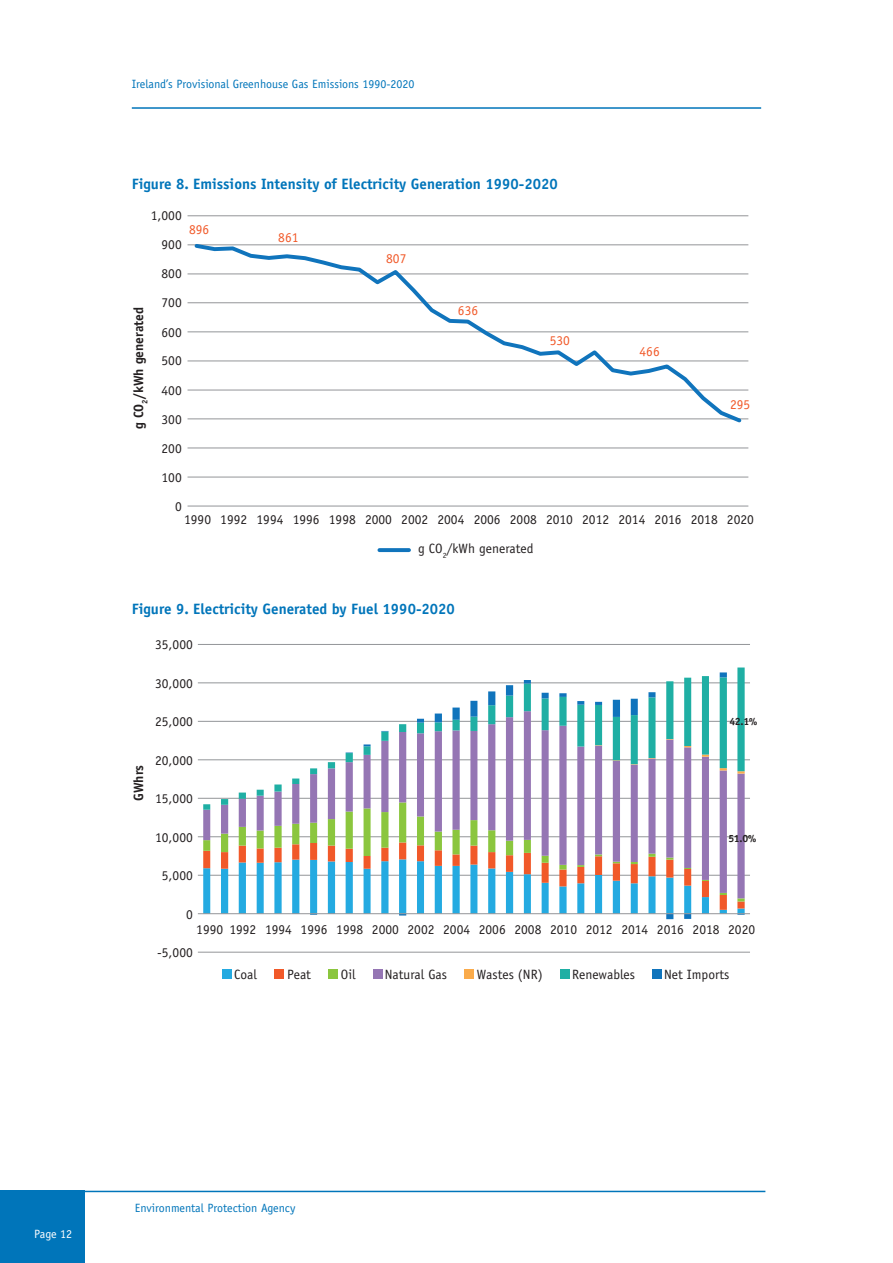
<style>
.page{position:relative;width:893px;height:1263px;background:#fff}
.page>*{position:absolute;margin:0;border:0;box-sizing:border-box;transform-origin:0 0}
.t1{font:700 15px "Officina Sans Std";color:#0075ba}
.t2{font:13.5px "Officina Sans Std";color:#231f20}
.t3{font:700 13.5px "Officina Sans Std";color:#231f20}
.t4{font:13.5px "Officina Sans Std";color:#f15929}
.t5{font:12px "Officina Sans Std";color:#0075ba}
.t6{font:12px "Officina Sans Std";letter-spacing:-.01em;color:#fff}
.t7{font:700 10.5px "Officina Sans Std";color:#231f20}
</style>
<div class="page">
<hr style="left:132px;top:107px;width:629px;height:2px;background:#0075ba">
<hr style="left:0;top:1191px;width:765px;height:1px;background:#0075ba">
<div style="left:0;top:1191px;width:85px;height:72px;background:#0075ba"></div>
<hr style="left:188px;top:477px;width:560px;height:1px;background:#939598">
<hr style="left:188px;top:448px;width:560px;height:1px;background:#939598">
<hr style="left:188px;top:418px;width:560px;height:1px;background:#939598">
<hr style="left:188px;top:390px;width:560px;height:1px;background:#939598">
<hr style="left:188px;top:361px;width:560px;height:1px;background:#939598">
<hr style="left:188px;top:331px;width:560px;height:1px;background:#939598">
<hr style="left:188px;top:302px;width:560px;height:1px;background:#939598">
<hr style="left:188px;top:274px;width:560px;height:1px;background:#939598">
<hr style="left:188px;top:244px;width:560px;height:1px;background:#939598">
<hr style="left:188px;top:215px;width:560px;height:1px;background:#939598">
<hr style="left:188px;top:506px;width:560px;height:1px;background:#939598">
<svg style="left:192px;top:244px;width:552px;height:179px"></svg>
<svg style="left:379px;top:548px;width:30px;height:4px"></svg>
<hr style="left:198px;top:952px;width:552px;height:1px;background:#939598">
<hr style="left:198px;top:875px;width:552px;height:1px;background:#939598">
<hr style="left:198px;top:836px;width:552px;height:1px;background:#939598">
<hr style="left:198px;top:798px;width:552px;height:1px;background:#939598">
<hr style="left:198px;top:759px;width:552px;height:1px;background:#939598">
<hr style="left:198px;top:721px;width:552px;height:1px;background:#939598">
<hr style="left:198px;top:682px;width:552px;height:1px;background:#939598">
<hr style="left:198px;top:644px;width:552px;height:1px;background:#939598">
<svg style="left:203px;top:901px;width:79px;height:12px"></svg>
<svg style="left:203px;top:810px;width:89px;height:88px"></svg>
<svg style="left:203px;top:667px;width:542px;height:143px"></svg>
<svg style="left:292px;top:672px;width:453px;height:247px"></svg>
<hr style="left:198px;top:913px;width:552px;height:1px;background:#939598">
<div style="left:222px;top:970px;width:9px;height:9px;background:#24aae1"></div>
<div style="left:275px;top:970px;width:9px;height:9px;background:#f15929"></div>
<div style="left:328px;top:970px;width:10px;height:9px;background:#8bc63e"></div>
<div style="left:373px;top:970px;width:10px;height:9px;background:#9576b4"></div>
<div style="left:465px;top:970px;width:9px;height:9px;background:#faab4b"></div>
<div style="left:560px;top:970px;width:9px;height:9px;background:#1fafa4"></div>
<div style="left:653px;top:970px;width:9px;height:9px;background:#1074bc"></div>
<p class="t5" style="left:132px;top:77px;width:284px">Ireland’s Provisional Greenhouse Gas Emissions 1990-2020</p>
<p class="t1" style="left:132px;top:175px;width:427px">Figure 8. Emissions Intensity of Electricity Generation 1990-2020</p>
<p class="t4" style="left:189px;top:222px;width:22px">896</p>
<p class="t4" style="left:278px;top:230px;width:22px">861</p>
<p class="t4" style="left:386px;top:251px;width:22px">807</p>
<p class="t2" style="left:151px;top:208px;width:32px">1,000</p>
<p class="t2" style="left:162px;top:237px;width:22px">900</p>
<p class="t3" style="left:130px;top:429px;width:124px;rotate:-90deg">g CO<sub>2</sub>/kWh generated</p>
<p class="t2" style="left:162px;top:266px;width:22px">800</p>
<p class="t2" style="left:162px;top:295px;width:22px">700</p>
<p class="t2" style="left:162px;top:324px;width:22px">600</p>
<p class="t2" style="left:162px;top:353px;width:22px">500</p>
<p class="t2" style="left:162px;top:382px;width:22px">400</p>
<p class="t2" style="left:162px;top:411px;width:22px">300</p>
<p class="t2" style="left:162px;top:440px;width:22px">200</p>
<p class="t2" style="left:162px;top:469px;width:22px">100</p>
<p class="t2" style="left:175px;top:498px;width:8px">0</p>
<p class="t4" style="left:458px;top:302px;width:22px">636</p>
<p class="t4" style="left:550px;top:332px;width:22px">530</p>
<p class="t4" style="left:640px;top:344px;width:22px">466</p>
<p class="t4" style="left:730px;top:396px;width:22px">295</p>
<p class="t2" style="left:184px;top:511px;width:571px">1990 1992 1994 1996 1998 2000 2002 2004 2006 2008 2010 2012 2014 2016 2018 2020</p>
<p class="t2" style="left:418px;top:541px;width:117px">g CO<sub>2</sub>/kWh generated</p>
<p class="t1" style="left:132px;top:600px;width:325px">Figure 9. Electricity Generated by Fuel 1990-2020</p>
<p class="t2" style="left:155px;top:637px;width:39px">35,000</p>
<p class="t3" style="left:130px;top:801px;width:38px;rotate:-90deg">GWhrs</p>
<p class="t2" style="left:155px;top:675px;width:39px">30,000</p>
<p class="t2" style="left:155px;top:714px;width:39px">25,000</p>
<p class="t2" style="left:155px;top:752px;width:39px">20,000</p>
<p class="t2" style="left:155px;top:791px;width:39px">15,000</p>
<p class="t2" style="left:155px;top:829px;width:39px">10,000</p>
<p class="t2" style="left:162px;top:868px;width:32px">5,000</p>
<p class="t2" style="left:186px;top:906px;width:8px">0</p>
<p class="t7" style="left:729px;top:715px;width:30px">42.1%</p>
<p class="t7" style="left:728px;top:832px;width:30px">51.0%</p>
<p class="t2" style="left:196px;top:921px;width:560px">1990 1992 1994 1996 1998 2000 2002 2004 2006 2008 2010 2012 2014 2016 2018 2020</p>
<p class="t2" style="left:157px;top:945px;width:37px">-5,000</p>
<p class="t2" style="left:234px;top:966px;width:24px">Coal</p>
<p class="t2" style="left:287px;top:966px;width:26px">Peat</p>
<p class="t2" style="left:341px;top:966px;width:16px">Oil</p>
<p class="t2" style="left:385px;top:966px;width:64px">Natural Gas</p>
<p class="t2" style="left:477px;top:966px;width:68px">Wastes (NR)</p>
<p class="t2" style="left:572px;top:966px;width:65px">Renewables</p>
<p class="t2" style="left:664px;top:966px;width:67px">Net Imports</p>
<p class="t6" style="left:34px;top:1226px;width:40px">Page 12</p>
<p class="t5" style="left:135px;top:1201px;width:162px">Environmental Protection Agency</p>
</div>
